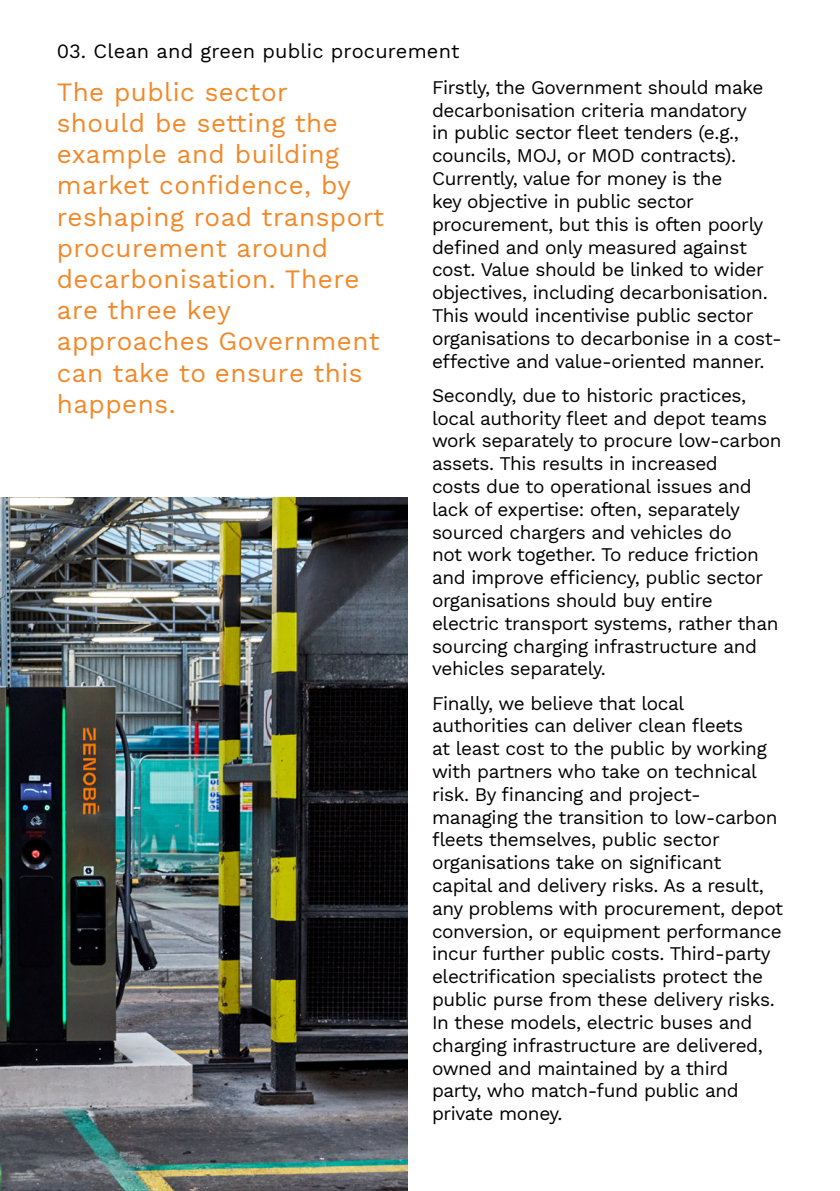
<style>
.page{position:relative;width:840px;height:1191px;background:#fff}
.page>*{position:absolute;margin:0;border:0;box-sizing:border-box;transform-origin:0 0}
.t1{font:26px/31.2px "Work Sans";letter-spacing:.02em;color:#f18828}
.t2{font:20px "Work Sans";letter-spacing:.01em;color:#000}
.t3{font:19px/22.8px "Work Sans";letter-spacing:-.02em;color:#000}
</style>
<div class="page">
<img style="left:0;top:497px;width:408px;height:694px">
<p class="t2" style="left:57px;top:36px;width:404px">03. Clean and green public procurement</p>
<h1 class="t1" style="left:57px;top:75px;width:329px">The public sector<br>should be setting the example and building market confidence, by reshaping road transport procurement around decarbonisation. There are three key approaches Government can take to ensure this happens.</h1>
<p class="t3" style="left:432px;top:75px;width:351px">Firstly, the Government should make decarbonisation criteria mandatory<br>in public sector fleet tenders (e.g., councils, MOJ, or MOD contracts).<br>Currently, value for money is the<br>key objective in public sector procurement, but this is often poorly defined and only measured against cost. Value should be linked to wider objectives, including decarbonisation.<br>This would incentivise public sector organisations to decarbonise in a cost&shy;effective and value-oriented manner.</p>
<p class="t3" style="left:432px;top:383px;width:351px">Secondly, due to historic practices, local authority fleet and depot teams work separately to procure low-carbon assets. This results in increased<br>costs due to operational issues and lack of expertise: often, separately sourced chargers and vehicles do<br>not work together. To reduce friction and improve efficiency, public sector organisations should buy entire electric transport systems, rather than sourcing charging infrastructure and vehicles separately.</p>
<p class="t3" style="left:432px;top:691px;width:352px">Finally, we believe that local authorities can deliver clean fleets<br>at least cost to the public by working with partners who take on technical risk. By financing and project&shy;managing the transition to low-carbon fleets themselves, public sector organisations take on significant capital and delivery risks. As a result, any problems with procurement, depot conversion, or equipment performance incur further public costs. Third-party electrification specialists protect the public purse from these delivery risks.<br>In these models, electric buses and charging infrastructure are delivered, owned and maintained by a third<br>party, who match-fund public and private money.</p>
</div>
